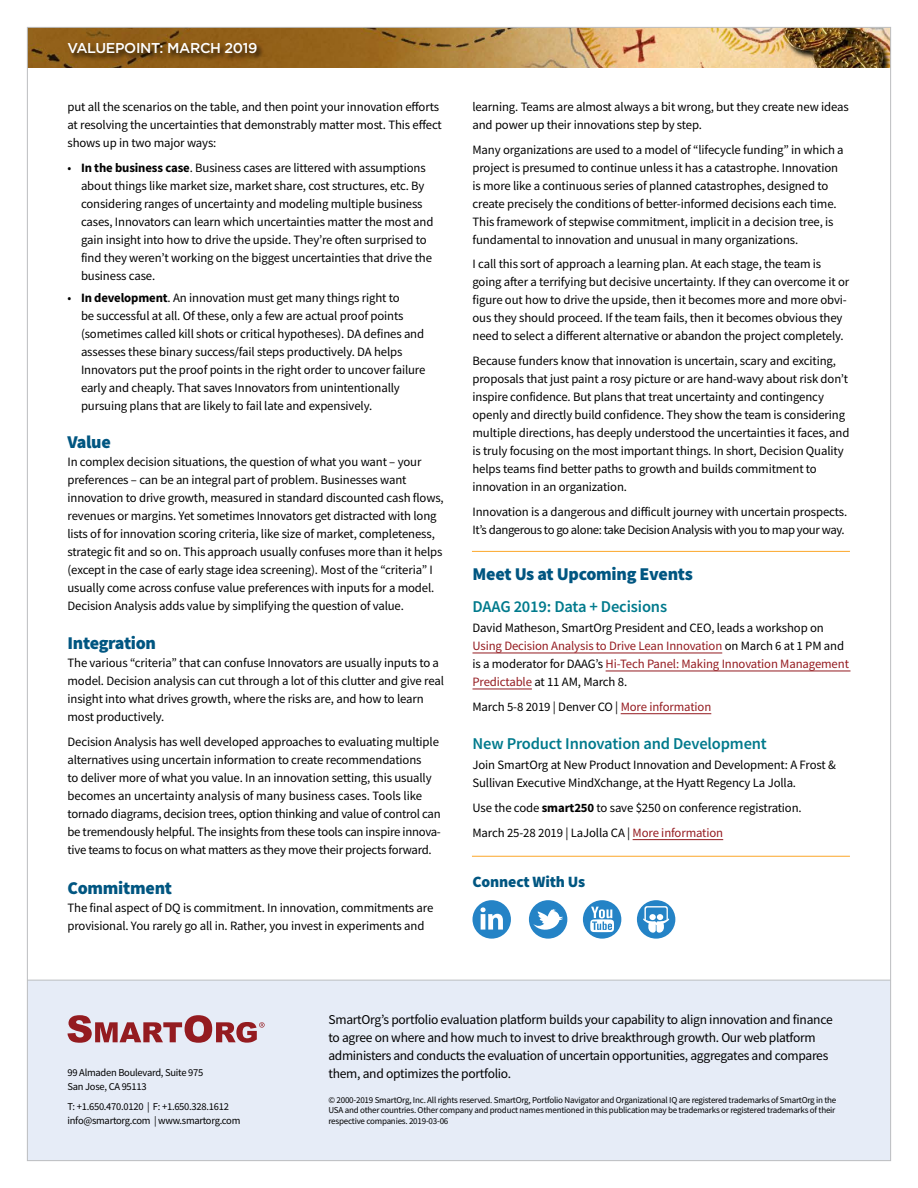
<style>
.page{position:relative;width:918px;height:1188px;background:#fff}
.page>*{position:absolute;margin:0;border:0;box-sizing:border-box;transform-origin:0 0}
.t1{font:900 18px "Source Sans Pro";letter-spacing:-.015em;color:#005681}
.t2{font:600 16.5px "Source Sans Pro";letter-spacing:-.01em;color:#007a8c}
.t3{font:900 15.75px "Source Sans Pro";letter-spacing:-.01em;color:#005681}
.t4{font:500 14.25px "Gotham";letter-spacing:-.025em;color:#fff}
.t5{font:13.5px/18px "Source Sans Pro";letter-spacing:-.02em;color:#000}
.t6{font:12.75px/18px "Source Sans Pro";letter-spacing:-.01em;color:#000}
.t7{font:10.5px/13.5px "Source Sans Pro";letter-spacing:-.025em;color:#000}
.t8{font:9px/10.5px "Source Sans Pro";letter-spacing:-.025em;color:#000;text-align:justify}
.s1{font-weight:700}
.s2{color:#941b20}
</style>
<div class="page">
<img style="left:29px;top:29px;width:860px;height:39px">
<div style="left:27px;top:980px;width:864px;height:181px;background:#e6ecf7"></div>
<hr style="left:27px;top:980px;width:864px;height:1px;background:#bcbec0">
<svg style="left:68px;top:1015px;width:197px;height:28px"></svg>
<div style="left:67px;top:42px;width:198px;height:19px;background:#000;opacity:.75"></div>
<hr style="left:473px;top:653px;width:249px;height:1px;background:#941b20">
<hr style="left:606px;top:671px;width:245px;height:1px;background:#941b20">
<hr style="left:473px;top:689px;width:59px;height:1px;background:#941b20">
<hr style="left:621px;top:713px;width:90px;height:1px;background:#941b20">
<hr style="left:633px;top:839px;width:90px;height:1px;background:#941b20">
<div style="left:473px;top:900px;width:38px;height:39px;background:#2483c6;border-radius:50%"></div>
<svg style="left:480px;top:907px;width:23px;height:23px"></svg>
<div style="left:529px;top:900px;width:38px;height:39px;background:#2483c6;border-radius:50%"></div>
<svg style="left:533px;top:909px;width:30px;height:21px"></svg>
<div style="left:583px;top:900px;width:38px;height:39px;background:#2483c6;border-radius:50%"></div>
<svg style="left:590px;top:907px;width:24px;height:25px"></svg>
<div style="left:637px;top:900px;width:38px;height:39px;background:#2483c6;border-radius:50%"></div>
<svg style="left:643px;top:906px;width:26px;height:29px"></svg>
<div style="left:649px;top:914px;width:7px;height:6px;background:#fff;border-radius:50%"></div>
<hr style="left:472px;top:551px;width:378px;height:1px;background:#fcb040">
<hr style="left:472px;top:856px;width:378px;height:1px;background:#fcb040">
<p class="t4" style="left:68px;top:41px;width:192px">VALUEPOINT: MARCH 2019</p>
<p class="t6" style="left:68px;top:99px;width:376px">put all the scenarios on the table, and then point your innovation efforts at resolving the uncertainties that demonstrably matter most. This effect shows up in two major ways:</p>
<p class="t6" style="left:81px;top:159px;width:354px;text-indent:-14px">• <span class="s1">In the business case</span>. Business cases are littered with assumptions about things like market size, market share, cost structures, etc. By considering ranges of uncertainty and modeling multiple business cases, Innovators can learn which uncertainties matter the most and gain insight into how to drive the upside. They’re often surprised to find they weren’t working on the biggest uncertainties that drive the business case.</p>
<p class="t6" style="left:81px;top:290px;width:346px;text-indent:-14px">• <span class="s1">In development</span>. An innovation must get many things right to<br>be successful at all. Of these, only a few are actual proof points (sometimes called kill shots or critical hypotheses). DA defines and assesses these binary success/fail steps productively. DA helps Innovators put the proof points in the right order to uncover failure early and cheaply. That saves Innovators from unintentionally pursuing plans that are likely to fail late and expensively.</p>
<h1 class="t1" style="left:68px;top:434px;width:45px">Value</h1>
<p class="t6" style="left:68px;top:453px;width:378px">In complex decision situations, the question of what you want – your preferences – can be an integral part of problem. Businesses want innovation to drive growth, measured in standard discounted cash flows, revenues or margins. Yet sometimes Innovators get distracted with long lists of for innovation scoring criteria, like size of market, completeness, strategic fit and so on. This approach usually confuses more than it helps (except in the case of early stage idea screening). Most of the “criteria” I usually come across confuse value preferences with inputs for a model.<br>Decision Analysis adds value by simplifying the question of value.</p>
<h1 class="t1" style="left:68px;top:636px;width:90px">Integration</h1>
<p class="t6" style="left:68px;top:655px;width:378px">The various “criteria” that can confuse Innovators are usually inputs to a model. Decision analysis can cut through a lot of this clutter and give real insight into what drives growth, where the risks are, and how to learn most productively.</p>
<p class="t6" style="left:68px;top:734px;width:375px">Decision Analysis has well developed approaches to evaluating multiple alternatives using uncertain information to create recommendations<br>to deliver more of what you value. In an innovation setting, this usually becomes an uncertainty analysis of many business cases. Tools like tornado diagrams, decision trees, option thinking and value of control can be tremendously helpful. The insights from these tools can inspire innova&shy;tive teams to focus on what matters as they move their projects forward.</p>
<h1 class="t1" style="left:68px;top:881px;width:106px">Commitment</h1>
<p class="t6" style="left:68px;top:900px;width:367px">The final aspect of DQ is commitment. In innovation, commitments are provisional. You rarely go all in. Rather, you invest in experiments and</p>
<p class="t6" style="left:472px;top:99px;width:378px">learning. Teams are almost always a bit wrong, but they create new ideas and power up their innovations step by step.</p>
<p class="t6" style="left:472px;top:141px;width:373px">Many organizations are used to a model of “lifecycle funding” in which a project is presumed to continue unless it has a catastrophe. Innovation is more like a continuous series of planned catastrophes, designed to create precisely the conditions of better-informed decisions each time.<br>This framework of stepwise commitment, implicit in a decision tree, is fundamental to innovation and unusual in many organizations.</p>
<p class="t6" style="left:472px;top:256px;width:378px">I call this sort of approach a learning plan. At each stage, the team is going after a terrifying but decisive uncertainty. If they can overcome it or figure out how to drive the upside, then it becomes more and more obvi&shy;ous they should proceed. If the team fails, then it becomes obvious they need to select a different alternative or abandon the project completely.</p>
<p class="t6" style="left:472px;top:353px;width:379px">Because funders know that innovation is uncertain, scary and exciting, proposals that just paint a rosy picture or are hand-wavy about risk don’t inspire confidence. But plans that treat uncertainty and contingency openly and directly build confidence. They show the team is considering multiple directions, has deeply understood the uncertainties it faces, and is truly focusing on the most important things. In short, Decision Quality helps teams find better paths to growth and builds commitment to innovation in an organization.</p>
<p class="t6" style="left:472px;top:504px;width:376px">Innovation is a dangerous and difficult journey with uncertain prospects.<br>It’s dangerous to go alone: take Decision Analysis with you to map your way.</p>
<h1 class="t1" style="left:472px;top:567px;width:222px">Meet Us at Upcoming Events</h1>
<p class="t2" style="left:472px;top:600px;width:196px">DAAG 2019: Data + Decisions</p>
<p class="t6" style="left:472px;top:620px;width:378px">David Matheson, SmartOrg President and CEO, leads a workshop on <span class="s2">Using Decision Analysis to Drive Lean Innovation</span> on March 6 at 1 PM and is a moderator for DAAG’s <span class="s2">Hi-Tech Panel: Making Innovation Management Predictable</span> at 11 AM, March 8.</p>
<p class="t6" style="left:472px;top:699px;width:240px">March 5-8 2019 | Denver CO | <span class="s2">More information</span></p>
<p class="t2" style="left:472px;top:737px;width:296px">New Product Innovation and Development</p>
<p class="t6" style="left:472px;top:757px;width:365px">Join SmartOrg at New Product Innovation and Development: A Frost &amp;<br>Sullivan Executive MindXchange, at the Hyatt Regency La Jolla.</p>
<p class="t6" style="left:472px;top:796px;width:331px;line-height:24.8px">Use the code <span class="s1">smart250</span> to save $250 on conference registration.<br>March 25-28 2019 | LaJolla CA | <span class="s2">More information</span></p>
<p class="t3" style="left:472px;top:875px;width:114px">Connect With Us</p>
<p class="t7" style="left:68px;top:1067px;width:137px">99 Almaden Boulevard, Suite 975<br>San Jose, CA 95113</p>
<p class="t7" style="left:68px;top:1101px;width:174px">T: +1.650.470.0120 | F: +1.650.328.1612 info@smartorg.com | www.smartorg.com</p>
<p class="t5" style="left:328px;top:1012px;width:506px">SmartOrg’s portfolio evaluation platform builds your capability to align innovation and finance to agree on where and how much to invest to drive breakthrough growth. Our web platform administers and conducts the evaluation of uncertain opportunities, aggregates and compares them, and optimizes the portfolio.</p>
<p class="t8" style="left:328px;top:1095px;width:509px">© 2000-2019 SmartOrg, Inc. All rights reserved. SmartOrg, Portfolio Navigator and Organizational IQ are registered trademarks of SmartOrg in the USA and other countries. Other company and product names mentioned in this publication may be trademarks or registered trademarks of their respective companies. 2019-03-06</p>
</div>
